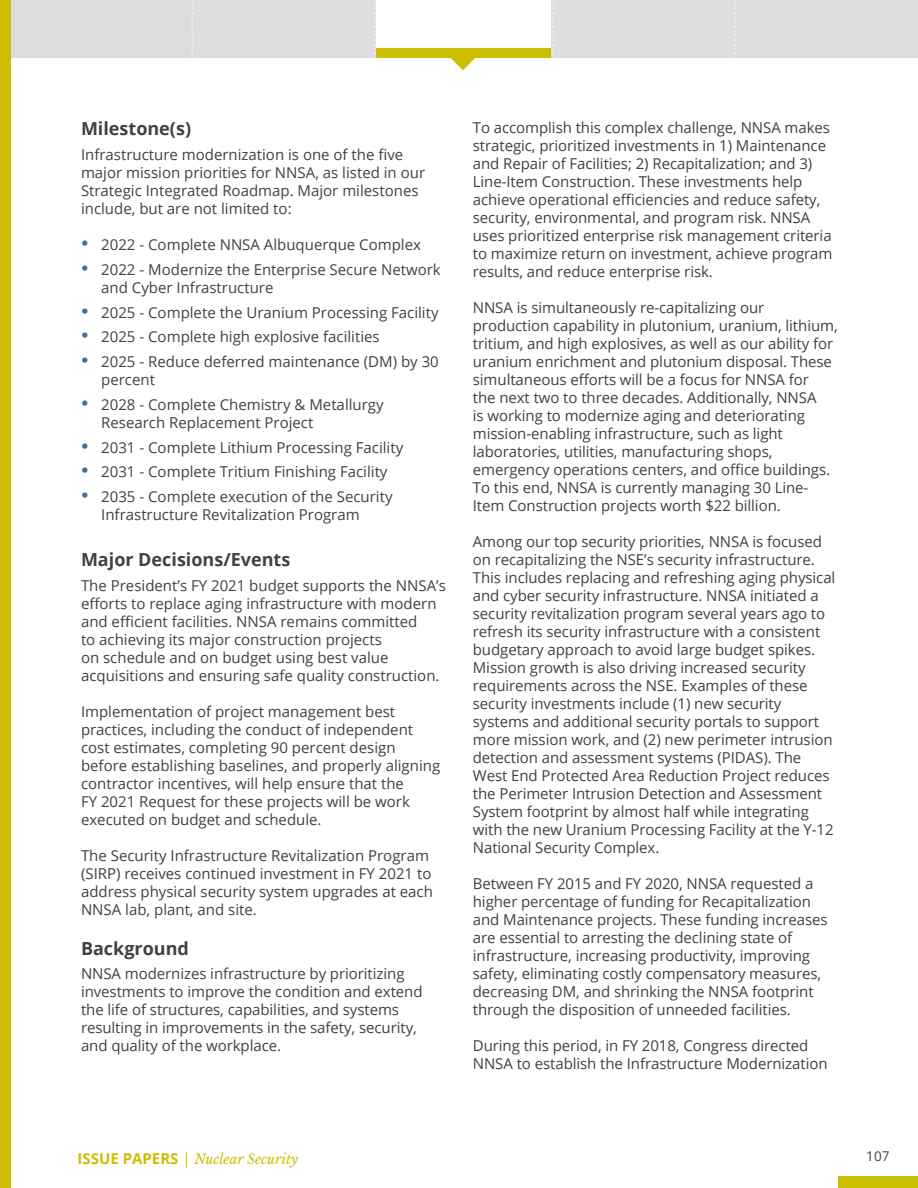
<style>
.page{position:relative;width:918px;height:1188px;background:#fff}
.page>*{position:absolute;margin:0;border:0;box-sizing:border-box;transform-origin:0 0}
.t1{font:700 18px "Open Sans";color:#414042}
.t2{font:15px/18px "Open Sans";letter-spacing:-.005em;color:#414042}
.t3{font:italic 13.5px "Libre Baskerville";color:#ccbe00}
.t4{font:13.5px "Open Sans";color:#414042}
.s1{color:#3e6e9c}
.s2{font-family:"Open Sans";font-weight:700;font-style:normal;font-size:15px}
.s3{font-family:"Open Sans";font-style:normal;font-size:15px}
</style>
<div class="page">
<div style="left:838px;top:1176px;width:80px;height:12px;background:#ccbe00"></div>
<div style="left:361px;top:48px;width:196px;height:10px;background:#ccbe00"></div>
<svg style="left:450px;top:58px;width:25px;height:12px"></svg>
<div style="left:8px;top:0;width:184px;height:58px;background:#dcddde"></div>
<div style="left:192px;top:0;width:184px;height:58px;background:#dcddde"></div>
<svg style="left:374px;top:3px;width:2px;height:51px"></svg>
<div style="left:551px;top:0;width:186px;height:58px;background:#dcddde"></div>
<div style="left:735px;top:0;width:183px;height:58px;background:#dcddde"></div>
<svg style="left:553px;top:3px;width:1px;height:55px"></svg>
<svg style="left:734px;top:3px;width:2px;height:51px"></svg>
<svg style="left:191px;top:3px;width:2px;height:51px"></svg>
<div style="left:0;top:0;width:11px;height:1188px;background:#ccbe00"></div>
<p class="t1" style="left:81px;top:116px;width:112px">Milestone(s)</p>
<p class="t2" style="left:81px;top:145px;width:346px">Infrastructure modernization is one of the five major mission priorities for NNSA, as listed in our Strategic Integrated Roadmap. Major milestones include, but are not limited to:</p>
<p class="t2" style="left:81px;top:235px;width:342px"><span class="s1">•</span> 2022 - Complete NNSA Albuquerque Complex</p>
<p class="t2" style="left:101px;top:260px;width:341px;text-indent:-20px"><span class="s1">•</span> 2022 - Modernize the Enterprise Secure Network and Cyber Infrastructure</p>
<p class="t2" style="left:81px;top:303px;width:359px"><span class="s1">•</span> 2025 - Complete the Uranium Processing Facility</p>
<p class="t2" style="left:81px;top:327px;width:300px"><span class="s1">•</span> 2025 - Complete high explosive facilities</p>
<p class="t2" style="left:101px;top:352px;width:339px;text-indent:-20px"><span class="s1">•</span> 2025 - Reduce deferred maintenance (DM) by 30 percent</p>
<p class="t2" style="left:101px;top:395px;width:284px;text-indent:-20px"><span class="s1">•</span> 2028 - Complete Chemistry &amp; Metallurgy<br>Research Replacement Project</p>
<p class="t2" style="left:81px;top:438px;width:324px"><span class="s1">•</span> 2031 - Complete Lithium Processing Facility</p>
<p class="t2" style="left:81px;top:462px;width:308px"><span class="s1">•</span> 2031 - Complete Tritium Finishing Facility</p>
<p class="t2" style="left:101px;top:487px;width:293px;text-indent:-20px"><span class="s1">•</span> 2035 - Complete execution of the Security<br>Infrastructure Revitalization Program</p>
<p class="t1" style="left:81px;top:547px;width:211px">Major Decisions/Events</p>
<p class="t2" style="left:81px;top:576px;width:366px">The President’s FY 2021 budget supports the NNSA’s efforts to replace aging infrastructure with modern and efficient facilities. NNSA remains committed<br>to achieving its major construction projects<br>on schedule and on budget using best value acquisitions and ensuring safe quality construction.</p>
<p class="t2" style="left:81px;top:702px;width:361px">Implementation of project management best practices, including the conduct of independent cost estimates, completing 90 percent design before establishing baselines, and properly aligning contractor incentives, will help ensure that the<br>FY 2021 Request for these projects will be work executed on budget and schedule.</p>
<p class="t2" style="left:81px;top:846px;width:353px">The Security Infrastructure Revitalization Program (SIRP) receives continued investment in FY 2021 to address physical security system upgrades at each NNSA lab, plant, and site.</p>
<p class="t1" style="left:81px;top:935px;width:109px">Background</p>
<p class="t2" style="left:81px;top:965px;width:343px">NNSA modernizes infrastructure by prioritizing investments to improve the condition and extend the life of structures, capabilities, and systems resulting in improvements in the safety, security, and quality of the workplace.</p>
<p class="t2" style="left:473px;top:118px;width:361px">To accomplish this complex challenge, NNSA makes strategic, prioritized investments in 1) Maintenance and Repair of Facilities; 2) Recapitalization; and 3)<br>Line-Item Construction. These investments help achieve operational efficiencies and reduce safety, security, environmental, and program risk. NNSA uses prioritized enterprise risk management criteria to maximize return on investment, achieve program results, and reduce enterprise risk.</p>
<p class="t2" style="left:473px;top:298px;width:366px">NNSA is simultaneously re-capitalizing our production capability in plutonium, uranium, lithium, tritium, and high explosives, as well as our ability for uranium enrichment and plutonium disposal. These simultaneous efforts will be a focus for NNSA for<br>the next two to three decades. Additionally, NNSA<br>is working to modernize aging and deteriorating mission-enabling infrastructure, such as light laboratories, utilities, manufacturing shops, emergency operations centers, and office buildings.<br>To this end, NNSA is currently managing 30 Line-Item Construction projects worth $22 billion.</p>
<p class="t2" style="left:473px;top:532px;width:364px">Among our top security priorities, NNSA is focused on recapitalizing the NSE’s security infrastructure.<br>This includes replacing and refreshing aging physical and cyber security infrastructure. NNSA initiated a security revitalization program several years ago to refresh its security infrastructure with a consistent budgetary approach to avoid large budget spikes.<br>Mission growth is also driving increased security requirements across the NSE. Examples of these security investments include (1) new security systems and additional security portals to support more mission work, and (2) new perimeter intrusion detection and assessment systems (PIDAS). The West End Protected Area Reduction Project reduces the Perimeter Intrusion Detection and Assessment System footprint by almost half while integrating with the new Uranium Processing Facility at the Y-12<br>National Security Complex.</p>
<p class="t2" style="left:473px;top:874px;width:356px">Between FY 2015 and FY 2020, NNSA requested a higher percentage of funding for Recapitalization and Maintenance projects. These funding increases are essential to arresting the declining state of infrastructure, increasing productivity, improving safety, eliminating costly compensatory measures, decreasing DM, and shrinking the NNSA footprint through the disposition of unneeded facilities.</p>
<p class="t2" style="left:473px;top:1036px;width:356px">During this period, in FY 2018, Congress directed<br>NNSA to establish the Infrastructure Modernization</p>
<p class="t3" style="left:78px;top:1150px;width:222px"><span class="s2">ISSUE PAPERS</span> <span class="s3">|</span> Nuclear Security</p>
<p class="t4" style="left:866px;top:1147px;width:25px">107</p>
</div>
